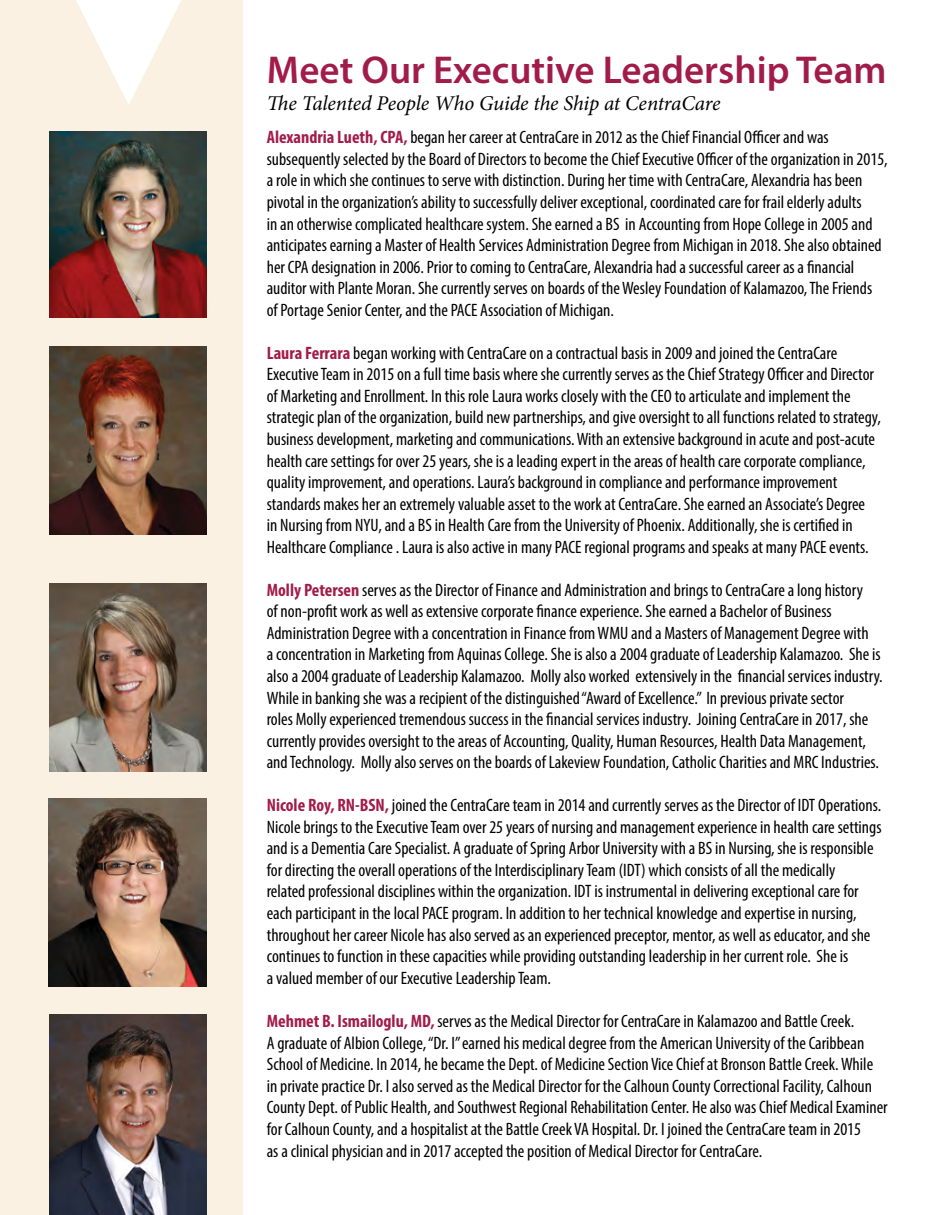
<style>
.page{position:relative;width:945px;height:1215px;background:#fff}
.page>*{position:absolute;margin:0;border:0;box-sizing:border-box;transform-origin:0 0}
.t1{font:600 39px "Myriad Pro";color:#a21c4a}
.t2{font:italic 21px "Minion Pro";letter-spacing:-.01em;color:#000}
.t3{font:condensed 18px/21.6px "Myriad Pro";color:#000}
.s1{font-weight:700;color:#a21c4a}
</style>
<div class="page">
<div style="left:0;top:0;width:243px;height:1215px;background:#faf1e3"></div>
<img style="left:49px;top:131px;width:158px;height:187px">
<img style="left:49px;top:347px;width:158px;height:188px">
<img style="left:49px;top:583px;width:158px;height:189px">
<img style="left:49px;top:799px;width:158px;height:188px">
<img style="left:49px;top:1015px;width:158px;height:200px">
<svg style="left:76px;top:0;width:105px;height:105px"></svg>
<p class="t1" style="left:267px;top:45px;width:621px">Meet Our Executive Leadership Team</p>
<p class="t2" style="left:267px;top:89px;width:455px">The Talented People Who Guide the Ship at CentraCare</p>
<p class="t3" style="left:267px;top:126px;width:623px"><span class="s1">Alexandria Lueth, CPA,</span> began her career at CentraCare in 2012 as the Chief Financial Officer and was subsequently selected by the Board of Directors to become the Chief Executive Officer of the organization in 2015, a role in which she continues to serve with distinction. During her time with CentraCare, Alexandria has been pivotal in the organization’s ability to successfully deliver exceptional, coordinated care for frail elderly adults<br>in an otherwise complicated healthcare system. She earned a BS in Accounting from Hope College in 2005 and anticipates earning a Master of Health Services Administration Degree from Michigan in 2018. She also obtained her CPA designation in 2006. Prior to coming to CentraCare, Alexandria had a successful career as a financial auditor with Plante Moran. She currently serves on boards of the Wesley Foundation of Kalamazoo, The Friends<br>of Portage Senior Center, and the PACE Association of Michigan.</p>
<p class="t3" style="left:267px;top:342px;width:616px"><span class="s1">Laura Ferrara</span> began working with CentraCare on a contractual basis in 2009 and joined the CentraCare Executive Team in 2015 on a full time basis where she currently serves as the Chief Strategy Officer and Director of Marketing and Enrollment. In this role Laura works closely with the CEO to articulate and implement the strategic plan of the organization, build new partnerships, and give oversight to all functions related to strategy, business development, marketing and communications. With an extensive background in acute and post-acute health care settings for over 25 years, she is a leading expert in the areas of health care corporate compliance, quality improvement, and operations. Laura’s background in compliance and performance improvement standards makes her an extremely valuable asset to the work at CentraCare. She earned an Associate’s Degree<br>in Nursing from NYU, and a BS in Health Care from the University of Phoenix. Additionally, she is certified in Healthcare Compliance . Laura is also active in many PACE regional programs and speaks at many PACE events.</p>
<p class="t3" style="left:267px;top:579px;width:617px"><span class="s1">Molly Petersen</span> serves as the Director of Finance and Administration and brings to CentraCare a long history<br>of non-profit work as well as extensive corporate finance experience. She earned a Bachelor of Business Administration Degree with a concentration in Finance from WMU and a Masters of Management Degree with<br>a concentration in Marketing from Aquinas College. She is also a 2004 graduate of Leadership Kalamazoo. She is also a 2004 graduate of Leadership Kalamazoo. Molly also worked extensively in the financial services industry.<br>While in banking she was a recipient of the distinguished “Award of Excellence.” In previous private sector<br>roles Molly experienced tremendous success in the financial services industry. Joining CentraCare in 2017, she currently provides oversight to the areas of Accounting, Quality, Human Resources, Health Data Management, and Technology. Molly also serves on the boards of Lakeview Foundation, Catholic Charities and MRC Industries.</p>
<p class="t3" style="left:267px;top:794px;width:616px"><span class="s1">Nicole Roy, RN-BSN,</span> joined the CentraCare team in 2014 and currently serves as the Director of IDT Operations.<br>Nicole brings to the Executive Team over 25 years of nursing and management experience in health care settings and is a Dementia Care Specialist. A graduate of Spring Arbor University with a BS in Nursing, she is responsible for directing the overall operations of the Interdisciplinary Team (IDT) which consists of all the medically<br>related professional disciplines within the organization. IDT is instrumental in delivering exceptional care for each participant in the local PACE program. In addition to her technical knowledge and expertise in nursing, throughout her career Nicole has also served as an experienced preceptor, mentor, as well as educator, and she continues to function in these capacities while providing outstanding leadership in her current role. She is<br>a valued member of our Executive Leadership Team.</p>
<p class="t3" style="left:267px;top:1010px;width:622px"><span class="s1">Mehmet B. Ismailoglu, MD,</span> serves as the Medical Director for CentraCare in Kalamazoo and Battle Creek.<br>A graduate of Albion College, “Dr. I” earned his medical degree from the American University of the Caribbean School of Medicine. In 2014, he became the Dept. of Medicine Section Vice Chief at Bronson Battle Creek. While in private practice Dr. I also served as the Medical Director for the Calhoun County Correctional Facility, Calhoun County Dept. of Public Health, and Southwest Regional Rehabilitation Center. He also was Chief Medical Examiner for Calhoun County, and a hospitalist at the Battle Creek VA Hospital. Dr. I joined the CentraCare team in 2015<br>as a clinical physician and in 2017 accepted the position of Medical Director for CentraCare.</p>
</div>
